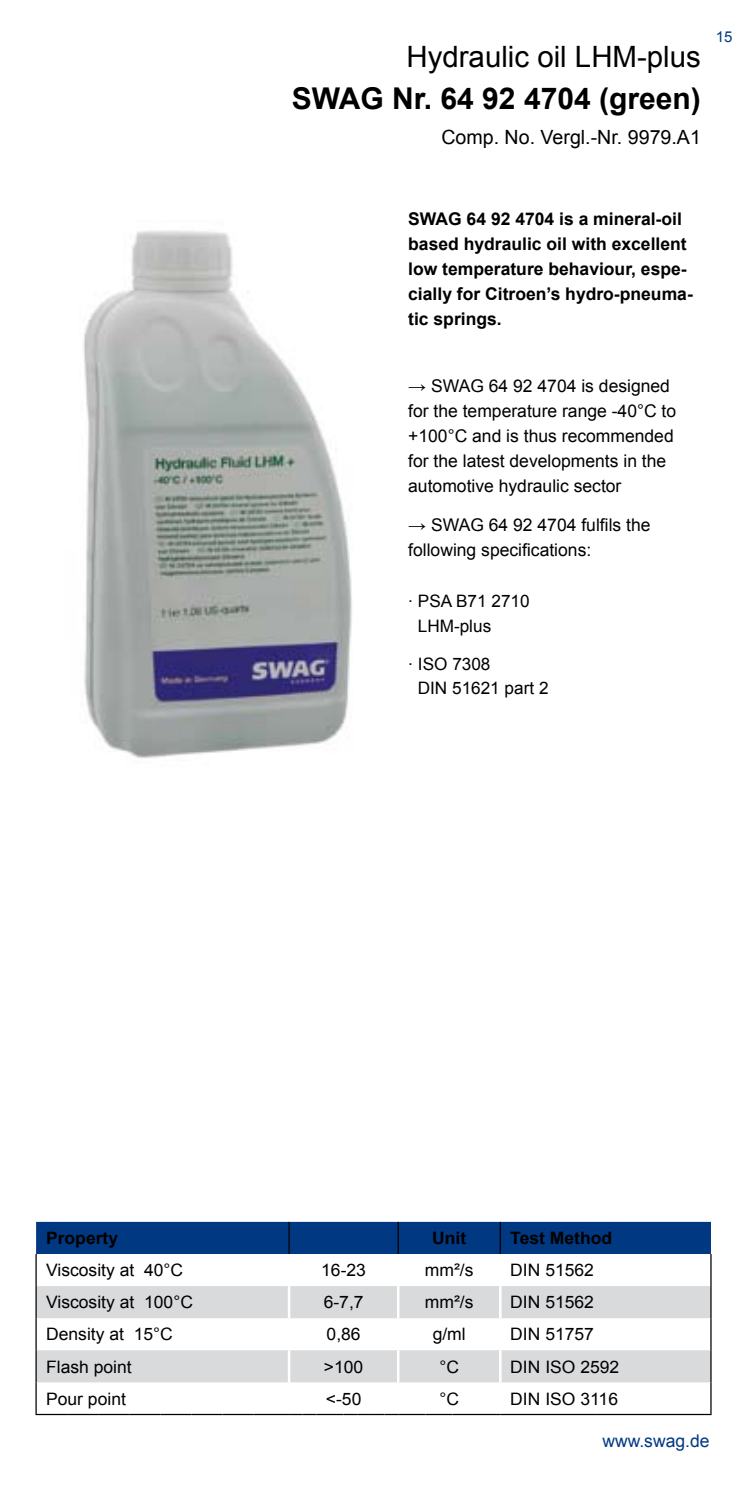
<style>
.page{position:relative;width:745px;height:1489px;background:#fff}
.page>*{position:absolute;margin:0;border:0;box-sizing:border-box;transform-origin:0 0}
.t1{font:700 30px "Arial";color:#000}
.t2{font:29.5px "Arial";color:#000}
.t3{font:19.5px "Arial";color:#000}
.t4{font:17.5px/25px "Arial";color:#000}
.t5{font:700 17.5px/25px "Arial";color:#000}
.t6{font:17.5px "Arial";color:#003882}
.t7{font:17.25px/24.5px "Arial";color:#000}
.t8{font:700 17.25px "Arial";color:#000}
.t9{font:15px "Arial";color:#003882}
.s1{font-weight:700}
</style>
<div class="page">
<div style="left:36px;top:1221px;width:674px;height:32px;background:#003882"></div>
<svg style="left:37px;top:1286px;width:672px;height:96px;fill:#d9dadb"></svg>
<hr style="left:287px;top:1285px;width:3px;height:32px;background:#fff">
<hr style="left:397px;top:1285px;width:2px;height:32px;background:#fff">
<hr style="left:498px;top:1285px;width:3px;height:32px;background:#fff">
<hr style="left:287px;top:1350px;width:3px;height:32px;background:#fff">
<hr style="left:397px;top:1350px;width:2px;height:32px;background:#fff">
<hr style="left:498px;top:1350px;width:3px;height:32px;background:#fff">
<hr style="left:35px;top:1253px;width:2px;height:32px;background:#000">
<hr style="left:709px;top:1253px;width:2px;height:32px;background:#000">
<hr style="left:35px;top:1285px;width:2px;height:32px;background:#000">
<hr style="left:709px;top:1285px;width:2px;height:32px;background:#000">
<hr style="left:35px;top:1317px;width:2px;height:33px;background:#000">
<hr style="left:709px;top:1317px;width:2px;height:33px;background:#000">
<hr style="left:35px;top:1350px;width:2px;height:32px;background:#000">
<hr style="left:709px;top:1350px;width:2px;height:32px;background:#000">
<hr style="left:35px;top:1382px;width:2px;height:31px;background:#000">
<hr style="left:709px;top:1382px;width:2px;height:31px;background:#000">
<hr style="left:35px;top:1413px;width:32px;height:1px;background:#000">
<hr style="left:67px;top:1413px;width:31px;height:1px;background:#000">
<hr style="left:98px;top:1413px;width:31px;height:1px;background:#000">
<hr style="left:129px;top:1413px;width:31px;height:1px;background:#000">
<hr style="left:160px;top:1413px;width:31px;height:1px;background:#000">
<hr style="left:191px;top:1413px;width:31px;height:1px;background:#000">
<hr style="left:222px;top:1413px;width:31px;height:1px;background:#000">
<hr style="left:253px;top:1413px;width:36px;height:1px;background:#000">
<svg style="left:289px;top:1413px;width:163px;height:1px"></svg>
<hr style="left:452px;top:1413px;width:48px;height:1px;background:#000">
<hr style="left:500px;top:1413px;width:94px;height:1px;background:#000">
<hr style="left:594px;top:1413px;width:117px;height:1px;background:#000">
<hr style="left:288px;top:1221px;width:1px;height:32px;background:#000">
<hr style="left:397px;top:1221px;width:1px;height:32px;background:#000">
<hr style="left:499px;top:1221px;width:1px;height:32px;background:#000">
<img style="left:83px;top:230px;width:269px;height:528px">
<h2 class="t2" style="left:406px;top:38px;width:296px">Hydraulic oil LHM-plus</h2>
<h1 class="t1" style="left:292px;top:79px;width:410px">SWAG Nr. 64 92 4704 (green)</h1>
<p class="t3" style="left:441px;top:124px;width:255px">Comp. No. Vergl.-Nr. 9979.A1</p>
<p class="t9" style="left:715px;top:27px;width:18px">1 5</p>
<p class="t5" style="left:408px;top:207px;width:286px">SWAG 64 92 4704 is a mineral-oil based hydraulic oil with excellent low temperature behaviour, espe&shy;cially for Citroen’s hydro-pneuma&shy;tic springs.</p>
<p class="t4" style="left:408px;top:373px;width:269px"><span class="s1">→</span> SWAG 64 92 4704 is designed for the temperature range -40°C to +100°C and is thus recommended for the latest developments in the automotive hydraulic sector</p>
<p class="t4" style="left:408px;top:512px;width:244px"><span class="s1">→</span> SWAG 64 92 4704 fulfils the following specifications:</p>
<p class="t7" style="left:417px;top:589px;width:113px;text-indent:-10px">· PSA B71 271 0<br>LHM-plus</p>
<p class="t7" style="left:417px;top:651px;width:131px;text-indent:-10px">· ISO 7308<br>DIN 51 621 part 2</p>
<p class="t8" style="left:46px;top:1226px;width:73px">Property</p>
<p class="t8" style="left:432px;top:1226px;width:36px">Unit</p>
<p class="t8" style="left:510px;top:1226px;width:103px">Test Method</p>
<p class="t7" style="left:46px;top:1257px;width:139px">Viscosity at 40°C</p>
<p class="t7" style="left:321px;top:1257px;width:36px">1 6-23</p>
<p class="t7" style="left:424px;top:1257px;width:50px">mm²/s</p>
<p class="t7" style="left:510px;top:1257px;width:84px">DIN 51 562</p>
<p class="t7" style="left:46px;top:1290px;width:148px">Viscosity at 100°C</p>
<p class="t7" style="left:323px;top:1290px;width:41px">6-7,7</p>
<p class="t7" style="left:424px;top:1290px;width:50px">mm²/s</p>
<p class="t7" style="left:510px;top:1290px;width:84px">DIN 51 562</p>
<p class="t7" style="left:46px;top:1322px;width:128px">Density at 15°C</p>
<p class="t7" style="left:326px;top:1322px;width:36px">0,86</p>
<p class="t7" style="left:432px;top:1322px;width:35px">g/ml</p>
<p class="t7" style="left:510px;top:1322px;width:85px">DIN 51 757</p>
<p class="t7" style="left:46px;top:1354px;width:87px">Flash point</p>
<p class="t7" style="left:324px;top:1354px;width:41px">&gt;1 00</p>
<p class="t7" style="left:439px;top:1354px;width:21px">°C</p>
<p class="t7" style="left:510px;top:1354px;width:109px">DIN ISO 2592</p>
<p class="t7" style="left:46px;top:1386px;width:81px">Pour point</p>
<p class="t7" style="left:325px;top:1386px;width:37px">&lt;-50</p>
<p class="t7" style="left:439px;top:1386px;width:21px">°C</p>
<p class="t7" style="left:510px;top:1386px;width:109px">DIN ISO 311 6</p>
<p class="t6" style="left:602px;top:1428px;width:108px">www.swag.de</p>
</div>
